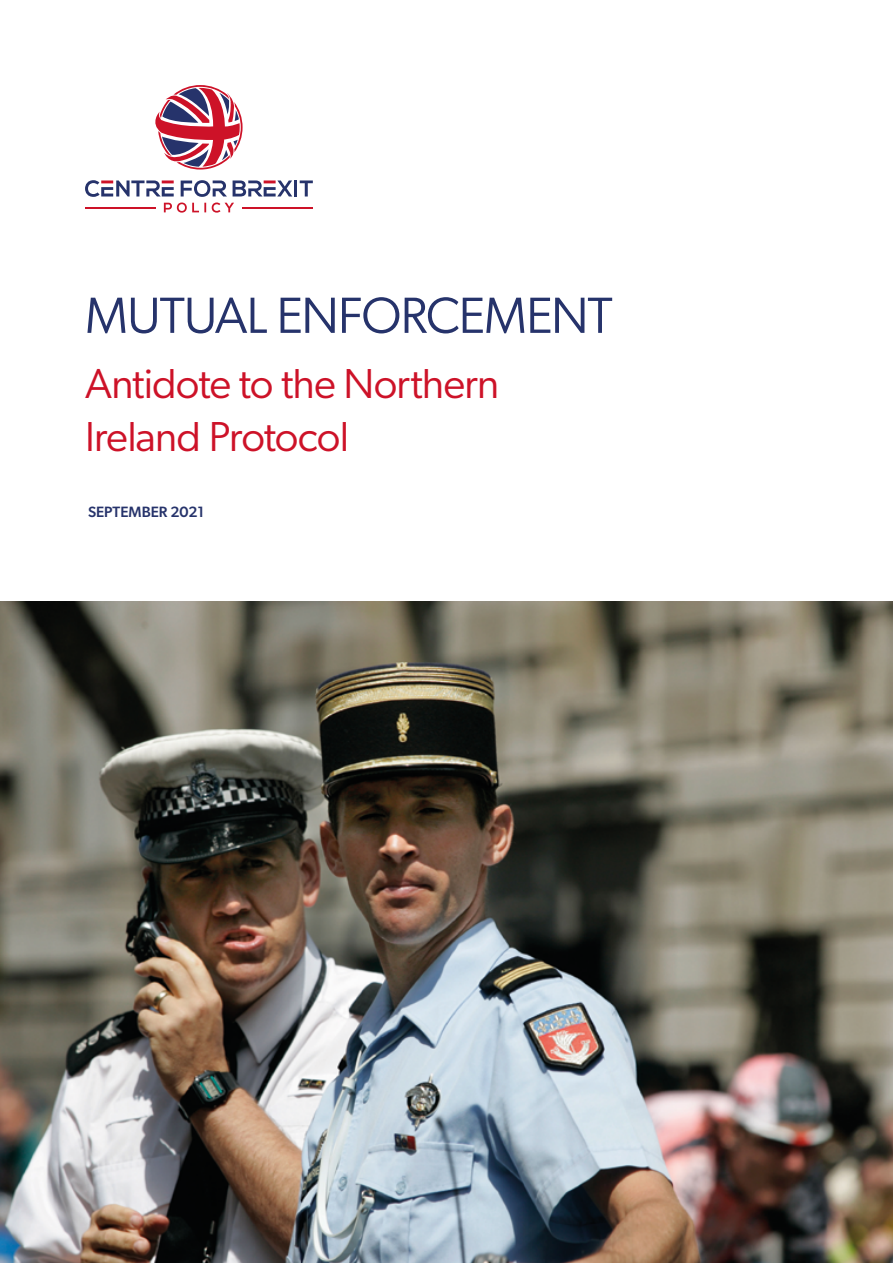
<style>
.page{position:relative;width:893px;height:1263px;background:#fff}
.page>*{position:absolute;margin:0;border:0;box-sizing:border-box;transform-origin:0 0}
.t1{font:51px "Gibson";letter-spacing:-.02em;color:#26336b}
.t2{font:42px/52.8px "Gibson";letter-spacing:-.02em;color:#cd1228}
.t3{font:500 15px "Gibson";color:#26336b}
</style>
<div class="page">
<img style="left:0;top:602px;width:893px;height:661px">
<svg style="left:155px;top:85px;width:88px;height:85px"></svg>
<hr style="left:294px;top:180px;width:3px;height:16px;background:#26336b">
<svg style="left:300px;top:180px;width:13px;height:16px"></svg>
<svg style="left:85px;top:180px;width:207px;height:33px"></svg>
<hr style="left:85px;top:207px;width:71px;height:1px;background:#cd1228">
<hr style="left:242px;top:207px;width:71px;height:1px;background:#cd1228">
<p class="t1" style="left:85px;top:285px;width:529px">MUTUAL ENFORCEMENT</p>
<p class="t2" style="left:85px;top:357px;width:416px">Antidote to the Northern<br>Ireland Protocol</p>
<p class="t3" style="left:88px;top:502px;width:118px">SEPTEMBER 2021</p>
</div>
